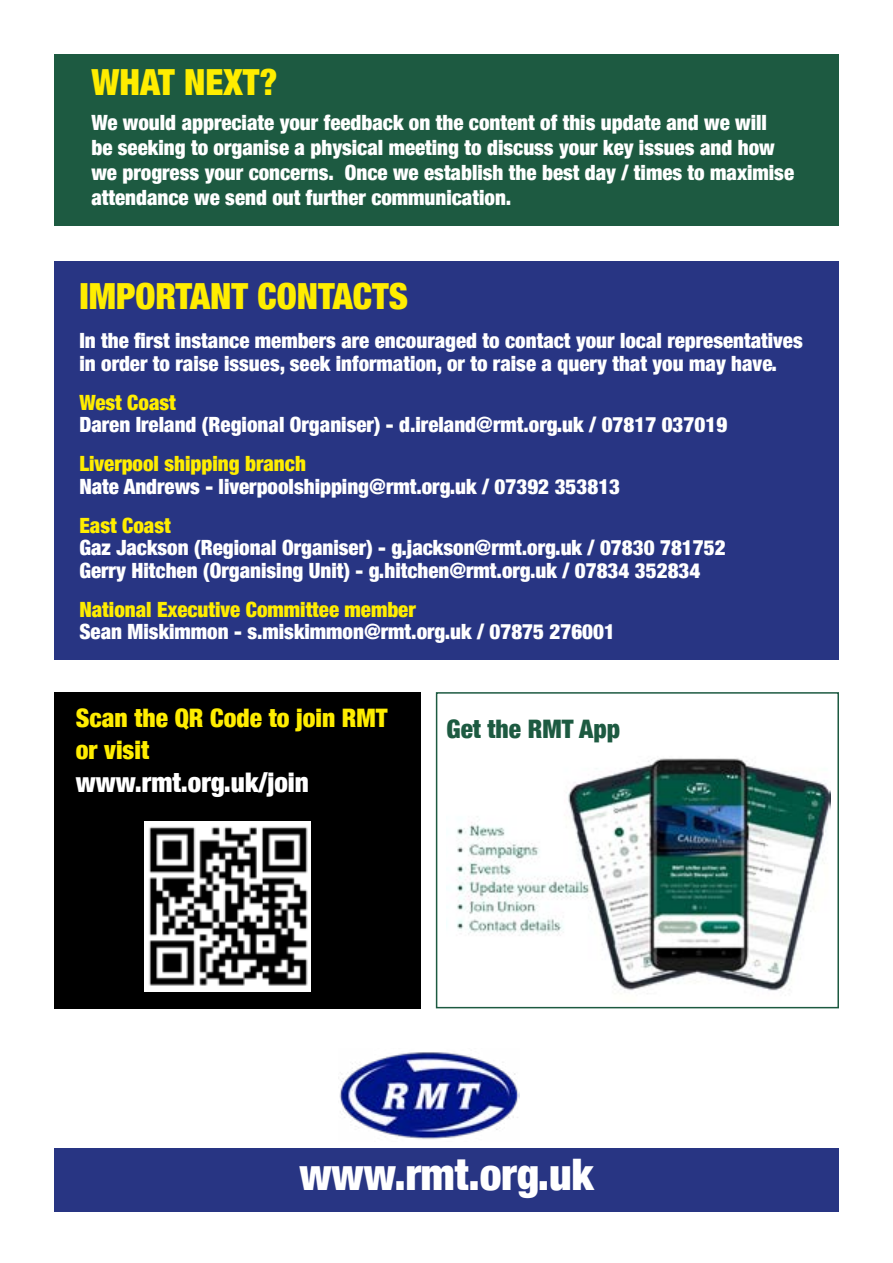
<style>
.page{position:relative;width:893px;height:1263px;background:#fff}
.page>*{position:absolute;margin:0;border:0;box-sizing:border-box;transform-origin:0 0}
.t1{font:900 condensed 43.5px "Helvetica Neue";color:#fff}
.t2{font:900 condensed 36px "Helvetica Neue";color:#ffed00}
.t3{font:900 condensed 27px "Helvetica Neue";color:#fff}
.t4{font:900 condensed 25.5px/32.4px "Helvetica Neue";color:#ffed00}
.t5{font:900 condensed 25.5px "Helvetica Neue";color:#1d5a41}
.t6{font:900 condensed 21px/25.2px "Helvetica Neue";color:#fff}
.t7{font:900 condensed 21px "Helvetica Neue";color:#ffed00}
</style>
<div class="page">
<div style="left:54px;top:262px;width:785px;height:398px;background:#283583"></div>
<div style="left:54px;top:54px;width:785px;height:171px;background:#1d5a41"></div>
<div style="left:54px;top:692px;width:367px;height:316px;background:#000"></div>
<div style="left:54px;top:1148px;width:785px;height:64px;background:#283583"></div>
<img style="left:339px;top:1052px;width:180px;height:88px">
<img style="left:446px;top:758px;width:385px;height:233px">
<img style="left:145px;top:821px;width:165px;height:170px">
<div style="left:436px;top:692px;width:403px;height:316px;border:2px solid #1d5a41"></div>
<h2 class="t2" style="left:91px;top:53px;width:187px">WHAT NEXT?</h2>
<p class="t6" style="left:91px;top:108px;width:704px">We would appreciate your feedback on the content of this update and we will<br>be seeking to organise a physical meeting to discuss your key issues and how we progress your concerns. Once we establish the best day / times to maximise attendance we send out further communication.</p>
<h2 class="t2" style="left:79px;top:267px;width:330px">IMPORTANT CONTACTS</h2>
<p class="t6" style="left:79px;top:328px;width:725px;line-height:22.5px">In the first instance members are encouraged to contact your local representatives in order to raise issues, seek information, or to raise a query that you may have.</p>
<p class="t7" style="left:79px;top:385px;width:98px">West Coast</p>
<p class="t6" style="left:79px;top:411px;width:649px">Daren Ireland (Regional Organiser) - d.ireland@rmt.org.uk / 07817 037019</p>
<p class="t7" style="left:79px;top:447px;width:228px">Liverpool shipping branch</p>
<p class="t6" style="left:79px;top:473px;width:542px">Nate Andrews - liverpoolshipping@rmt.org.uk / 07392 353813</p>
<p class="t7" style="left:79px;top:508px;width:93px">East Coast</p>
<p class="t6" style="left:79px;top:535px;width:648px;line-height:22.5px">Gaz Jackson (Regional Organiser) - g.jackson@rmt.org.uk / 07830 781752<br>Gerry Hitchen (Organising Unit) - g.hitchen@rmt.org.uk / 07834 352834</p>
<p class="t7" style="left:79px;top:592px;width:338px">National Executive Committee member</p>
<p class="t6" style="left:79px;top:618px;width:537px">Sean Miskimmon - s.miskimmon@rmt.org.uk / 07875 276001</p>
<p class="t4" style="left:76px;top:700px;width:313px">Scan the QR Code to join RMT or visit</p>
<p class="t3" style="left:76px;top:760px;width:235px">www.rmt.org.uk/join</p>
<p class="t5" style="left:446px;top:708px;width:175px">Get the RMT App</p>
<h1 class="t1" style="left:299px;top:1139px;width:296px">www.rmt.org.uk</h1>
</div>
